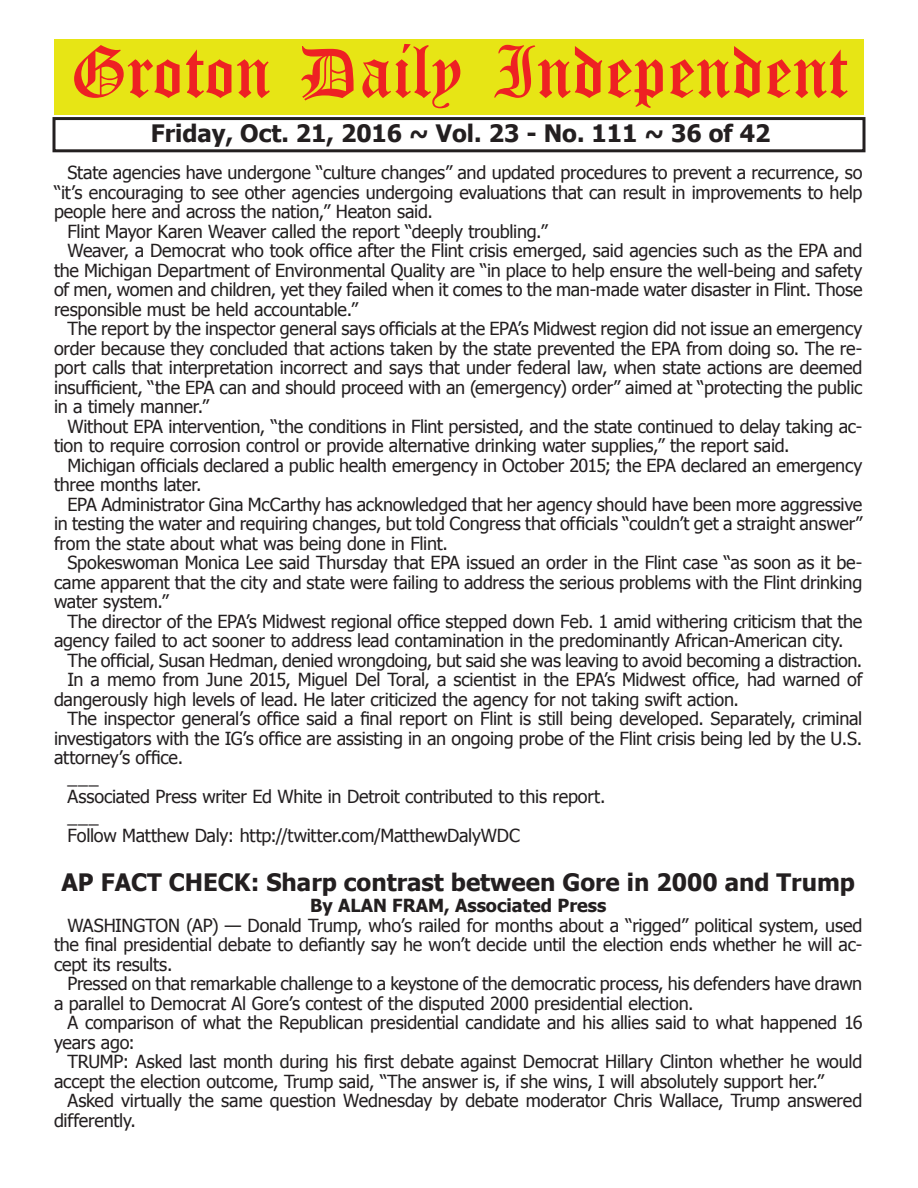
<style>
.page{position:relative;width:918px;height:1188px;background:#fff}
.page>*{position:absolute;margin:0;border:0;box-sizing:border-box;transform-origin:0 0}
.t1{font:54px "Old English Five";color:#ee2123}
.t2{font:700 24px "Tahoma";color:#231f20}
.t3{font:18px/19.5px "Tahoma";letter-spacing:-.015em;color:#231f20}
.t4{font:700 18px "Tahoma";color:#231f20}
</style>
<div class="page">
<div style="left:52px;top:117px;width:814px;height:35px;border:3px solid #231f20"></div>
<div style="left:54px;top:40px;width:810px;height:75px;background:#e7e515"></div>
<h1 class="t1" style="left:70px;top:47px;width:779px">Groton Daily Independent</h1>
<h2 class="t2" style="left:151px;top:116px;width:621px">Friday, Oct. 21, 2016 ~ Vol. 23 - No. 111 ~ 36 of 42</h2>
<p class="t3" style="left:68px;top:162px;width:796px">State agencies have undergone “culture changes” and updated procedures to prevent a recurrence, so</p>
<p class="t3" style="left:54px;top:182px;width:810px">“it’s encouraging to see other agencies undergoing evaluations that can result in improvements to help</p>
<p class="t3" style="left:54px;top:201px;width:380px">people here and across the nation,” Heaton said.</p>
<p class="t3" style="left:68px;top:221px;width:482px">Flint Mayor Karen Weaver called the report “deeply troubling.”</p>
<p class="t3" style="left:68px;top:240px;width:797px">Weaver, a Democrat who took office after the Flint crisis emerged, said agencies such as the EPA and</p>
<p class="t3" style="left:54px;top:260px;width:810px">the Michigan Department of Environmental Quality are “in place to help ensure the well-being and safety</p>
<p class="t3" style="left:54px;top:279px;width:810px">of men, women and children, yet they failed when it comes to the man-made water disaster in Flint. Those</p>
<p class="t3" style="left:54px;top:299px;width:306px">responsible must be held accountable.”</p>
<p class="t3" style="left:68px;top:318px;width:796px">The report by the inspector general says officials at the EPA’s Midwest region did not issue an emergency</p>
<p class="t3" style="left:54px;top:338px;width:810px">order because they concluded that actions taken by the state prevented the EPA from doing so. The re-</p>
<p class="t3" style="left:54px;top:357px;width:810px">port calls that interpretation incorrect and says that under federal law, when state actions are deemed</p>
<p class="t3" style="left:54px;top:377px;width:810px">insufficient, “the EPA can and should proceed with an (emergency) order” aimed at “protecting the public</p>
<p class="t3" style="left:54px;top:396px;width:157px">in a timely manner.”</p>
<p class="t3" style="left:68px;top:416px;width:796px">Without EPA intervention, “the conditions in Flint persisted, and the state continued to delay taking ac-</p>
<p class="t3" style="left:54px;top:435px;width:737px">tion to require corrosion control or provide alternative drinking water supplies,” the report said.</p>
<p class="t3" style="left:68px;top:455px;width:797px">Michigan officials declared a public health emergency in October 2015; the EPA declared an emergency</p>
<p class="t3" style="left:54px;top:474px;width:149px">three months later.</p>
<p class="t3" style="left:68px;top:494px;width:796px">EPA Administrator Gina McCarthy has acknowledged that her agency should have been more aggressive</p>
<p class="t3" style="left:54px;top:513px;width:810px">in testing the water and requiring changes, but told Congress that officials “couldn’t get a straight answer”</p>
<p class="t3" style="left:54px;top:533px;width:395px">from the state about what was being done in Flint.</p>
<p class="t3" style="left:68px;top:552px;width:796px">Spokeswoman Monica Lee said Thursday that EPA issued an order in the Flint case “as soon as it be-</p>
<p class="t3" style="left:54px;top:572px;width:810px">came apparent that the city and state were failing to address the serious problems with the Flint drinking</p>
<p class="t3" style="left:54px;top:591px;width:116px">water system.”</p>
<p class="t3" style="left:68px;top:611px;width:796px">The director of the EPA’s Midwest regional office stepped down Feb. 1 amid withering criticism that the</p>
<p class="t3" style="left:54px;top:630px;width:791px">agency failed to act sooner to address lead contamination in the predominantly African-American city.</p>
<p class="t3" style="left:68px;top:650px;width:796px">The official, Susan Hedman, denied wrongdoing, but said she was leaving to avoid becoming a distraction.</p>
<p class="t3" style="left:68px;top:669px;width:797px">In a memo from June 2015, Miguel Del Toral, a scientist in the EPA’s Midwest office, had warned of</p>
<p class="t3" style="left:54px;top:689px;width:687px">dangerously high levels of lead. He later criticized the agency for not taking swift action.</p>
<p class="t3" style="left:68px;top:708px;width:796px">The inspector general’s office said a final report on Flint is still being developed. Separately, criminal</p>
<p class="t3" style="left:54px;top:728px;width:810px">investigators with the IG’s office are assisting in an ongoing probe of the Flint crisis being led by the U.S.</p>
<p class="t3" style="left:54px;top:747px;width:131px">attorney’s office.</p>
<p class="t3" style="left:68px;top:766px;width:33px">___</p>
<p class="t3" style="left:68px;top:786px;width:540px">Associated Press writer Ed White in Detroit contributed to this report.</p>
<p class="t3" style="left:68px;top:805px;width:33px">___</p>
<p class="t3" style="left:68px;top:825px;width:454px">Follow Matthew Daly: http://twitter.com/MatthewDalyWDC</p>
<h2 class="t2" style="left:62px;top:865px;width:795px">AP FACT CHECK: Sharp contrast between Gore in 2000 and Trump</h2>
<p class="t4" style="left:310px;top:893px;width:298px">By ALAN FRAM, Associated Press</p>
<p class="t3" style="left:54px;top:915px;width:810px;text-align:justify;text-indent:14px">WASHINGTON (AP) — Donald Trump, who’s railed for months about a “rigged” political system, used the final presidential debate to defiantly say he won’t decide until the election ends whether he will ac&shy;cept its results.</p>
<p class="t3" style="left:54px;top:973px;width:810px;text-indent:14px">Pressed on that remarkable challenge to a keystone of the democratic process, his defenders have drawn a parallel to Democrat Al Gore’s contest of the disputed 2000 presidential election.</p>
<p class="t3" style="left:54px;top:1012px;width:810px;text-indent:14px">A comparison of what the Republican presidential candidate and his allies said to what happened 16 years ago:</p>
<p class="t3" style="left:54px;top:1051px;width:810px;text-indent:14px">TRUMP: Asked last month during his first debate against Democrat Hillary Clinton whether he would accept the election outcome, Trump said, “The answer is, if she wins, I will absolutely support her.”</p>
<p class="t3" style="left:54px;top:1090px;width:810px;text-indent:14px">Asked virtually the same question Wednesday by debate moderator Chris Wallace, Trump answered differently.</p>
</div>
